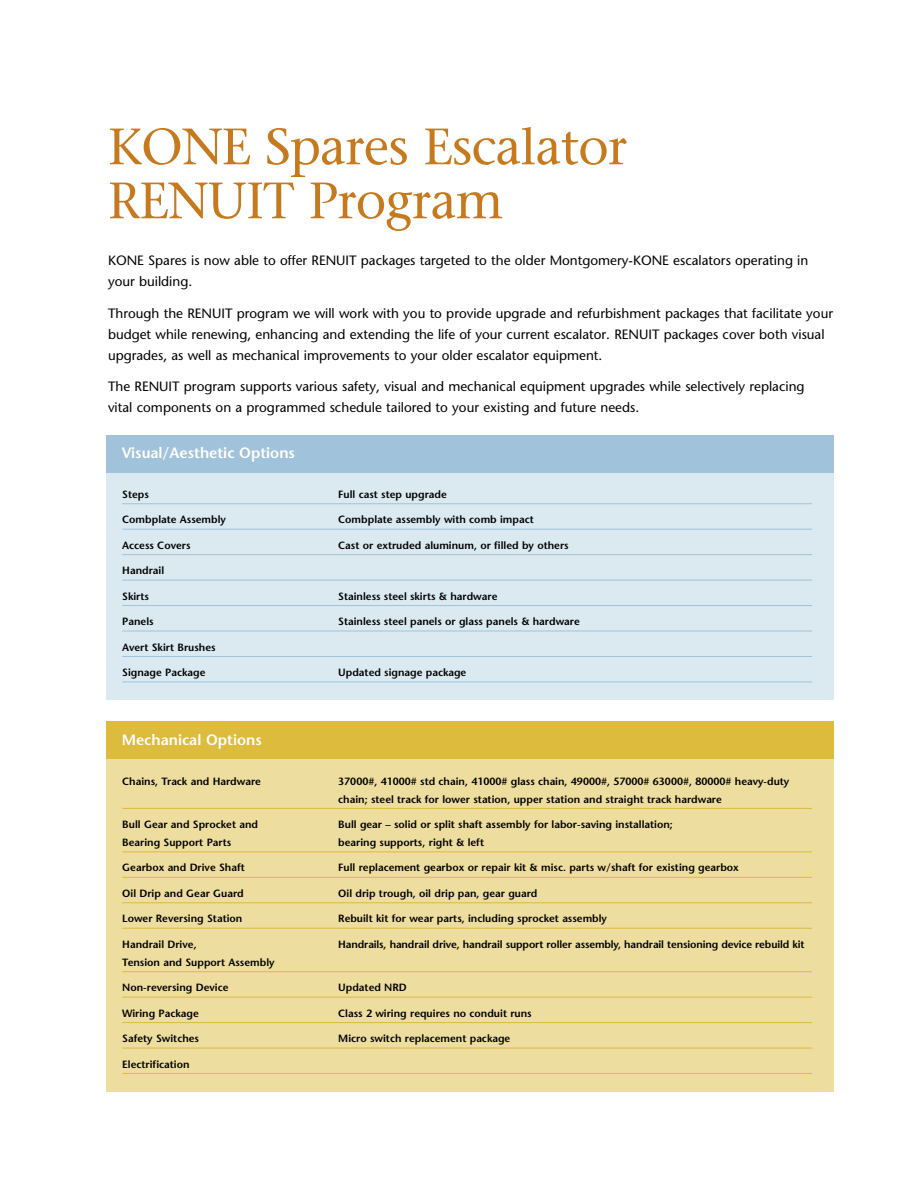
<style>
.page{position:relative;width:918px;height:1188px;background:#fff}
.page>*{position:absolute;margin:0;border:0;box-sizing:border-box;transform-origin:0 0}
.t1{font:500 51px/54px "Stone Serif Std";letter-spacing:-.015em;color:#c67a1d}
.t2{font:600 15px "Stone Sans";color:#fff}
.t3{font:500 13.5px/21px "Stone Sans Std";color:#000}
.t4{font:600 10.5px/18px "Stone Sans";color:#000}
</style>
<div class="page">
<div style="left:106px;top:722px;width:727px;height:370px;background:#eddd9e"></div>
<div style="left:106px;top:722px;width:727px;height:37px;background:#dcbb3d"></div>
<hr style="left:122px;top:808px;width:690px;height:1px;background:#dcbb3d">
<hr style="left:122px;top:852px;width:690px;height:1px;background:#dcbb3d">
<hr style="left:122px;top:877px;width:690px;height:1px;background:#dcbb3d">
<hr style="left:122px;top:902px;width:690px;height:1px;background:#dcbb3d">
<hr style="left:122px;top:928px;width:690px;height:1px;background:#dcbb3d">
<hr style="left:122px;top:971px;width:690px;height:1px;background:#dcbb3d">
<hr style="left:122px;top:997px;width:690px;height:1px;background:#dcbb3d">
<hr style="left:122px;top:1022px;width:690px;height:1px;background:#dcbb3d">
<hr style="left:122px;top:1048px;width:690px;height:1px;background:#dcbb3d">
<hr style="left:122px;top:1073px;width:690px;height:1px;background:#dcbb3d">
<div style="left:106px;top:435px;width:727px;height:265px;background:#daeaf0"></div>
<div style="left:106px;top:435px;width:727px;height:38px;background:#a1c2db"></div>
<hr style="left:122px;top:503px;width:690px;height:1px;background:#a1c2db">
<hr style="left:122px;top:529px;width:690px;height:1px;background:#a1c2db">
<hr style="left:122px;top:554px;width:690px;height:1px;background:#a1c2db">
<hr style="left:122px;top:580px;width:690px;height:1px;background:#a1c2db">
<hr style="left:122px;top:605px;width:690px;height:1px;background:#a1c2db">
<hr style="left:122px;top:631px;width:690px;height:1px;background:#a1c2db">
<hr style="left:122px;top:656px;width:690px;height:1px;background:#a1c2db">
<hr style="left:122px;top:682px;width:690px;height:1px;background:#a1c2db">
<h1 class="t1" style="left:108px;top:125px;width:521px">KONE Spares Escalator<br>RENUIT Program</h1>
<p class="t3" style="left:108px;top:251px;width:702px">KONE Spares is now able to offer RENUIT packages targeted to the older Montgomery-KONE escalators operating in your building.</p>
<p class="t3" style="left:108px;top:304px;width:727px">Through the RENUIT program we will work with you to provide upgrade and refurbishment packages that facilitate your budget while renewing, enhancing and extending the life of your current escalator. RENUIT packages cover both visual upgrades, as well as mechanical improvements to your older escalator equipment.</p>
<p class="t3" style="left:108px;top:377px;width:698px">The RENUIT program supports various safety, visual and mechanical equipment upgrades while selectively replacing vital components on a programmed schedule tailored to your existing and future needs.</p>
<h2 class="t2" style="left:122px;top:447px;width:175px">Visual/Aesthetic Options</h2>
<p class="t4" style="left:122px;top:486px;width:28px">Steps</p>
<p class="t4" style="left:338px;top:486px;width:110px">Full cast step upgrade</p>
<p class="t4" style="left:122px;top:512px;width:105px">Combplate Assembly</p>
<p class="t4" style="left:338px;top:512px;width:197px">Combplate assembly with comb impact</p>
<p class="t4" style="left:122px;top:537px;width:70px">Access Covers</p>
<p class="t4" style="left:338px;top:537px;width:232px">Cast or extruded aluminum, or filled by others</p>
<p class="t4" style="left:122px;top:563px;width:43px">Handrail</p>
<p class="t4" style="left:122px;top:588px;width:28px">Skirts</p>
<p class="t4" style="left:338px;top:588px;width:161px">Stainless steel skirts &amp; hardware</p>
<p class="t4" style="left:122px;top:614px;width:33px">Panels</p>
<p class="t4" style="left:338px;top:614px;width:243px">Stainless steel panels or glass panels &amp; hardware</p>
<p class="t4" style="left:122px;top:639px;width:95px">Avert Skirt Brushes</p>
<p class="t4" style="left:122px;top:664px;width:85px">Signage Package</p>
<p class="t4" style="left:338px;top:664px;width:130px">Updated signage package</p>
<h2 class="t2" style="left:122px;top:734px;width:142px">Mechanical Options</h2>
<p class="t4" style="left:122px;top:773px;width:140px">Chains, Track and Hardware</p>
<p class="t4" style="left:338px;top:773px;width:453px">37000#, 41000# std chain, 41000# glass chain, 49000#, 57000# 63000#, 80000# heavy-duty chain; steel track for lower station, upper station and straight track hardware</p>
<p class="t4" style="left:122px;top:816px;width:137px">Bull Gear and Sprocket and</p>
<p class="t4" style="left:338px;top:816px;width:336px">Bull gear – solid or split shaft assembly for labor-saving installation;</p>
<p class="t4" style="left:122px;top:834px;width:111px">Bearing Support Parts</p>
<p class="t4" style="left:338px;top:834px;width:147px">bearing supports, right &amp; left</p>
<p class="t4" style="left:122px;top:860px;width:124px">Gearbox and Drive Shaft</p>
<p class="t4" style="left:338px;top:860px;width:402px">Full replacement gearbox or repair kit &amp; misc. parts w/shaft for existing gearbox</p>
<p class="t4" style="left:122px;top:885px;width:123px">Oil Drip and Gear Guard</p>
<p class="t4" style="left:338px;top:885px;width:201px">Oil drip trough, oil drip pan, gear guard</p>
<p class="t4" style="left:122px;top:911px;width:122px">Lower Reversing Station</p>
<p class="t4" style="left:338px;top:911px;width:270px">Rebuilt kit for wear parts, including sprocket assembly</p>
<p class="t4" style="left:122px;top:936px;width:76px">Handrail Drive,</p>
<p class="t4" style="left:338px;top:936px;width:468px">Handrails, handrail drive, handrail support roller assembly, handrail tensioning device rebuild kit</p>
<p class="t4" style="left:122px;top:954px;width:154px">Tension and Support Assembly</p>
<p class="t4" style="left:122px;top:980px;width:108px">Non-reversing Device</p>
<p class="t4" style="left:338px;top:980px;width:70px">Updated NRD</p>
<p class="t4" style="left:122px;top:1005px;width:78px">Wiring Package</p>
<p class="t4" style="left:338px;top:1005px;width:195px">Class 2 wiring requires no conduit runs</p>
<p class="t4" style="left:122px;top:1031px;width:78px">Safety Switches</p>
<p class="t4" style="left:338px;top:1031px;width:174px">Micro switch replacement package</p>
<p class="t4" style="left:122px;top:1056px;width:69px">Electrification</p>
</div>
